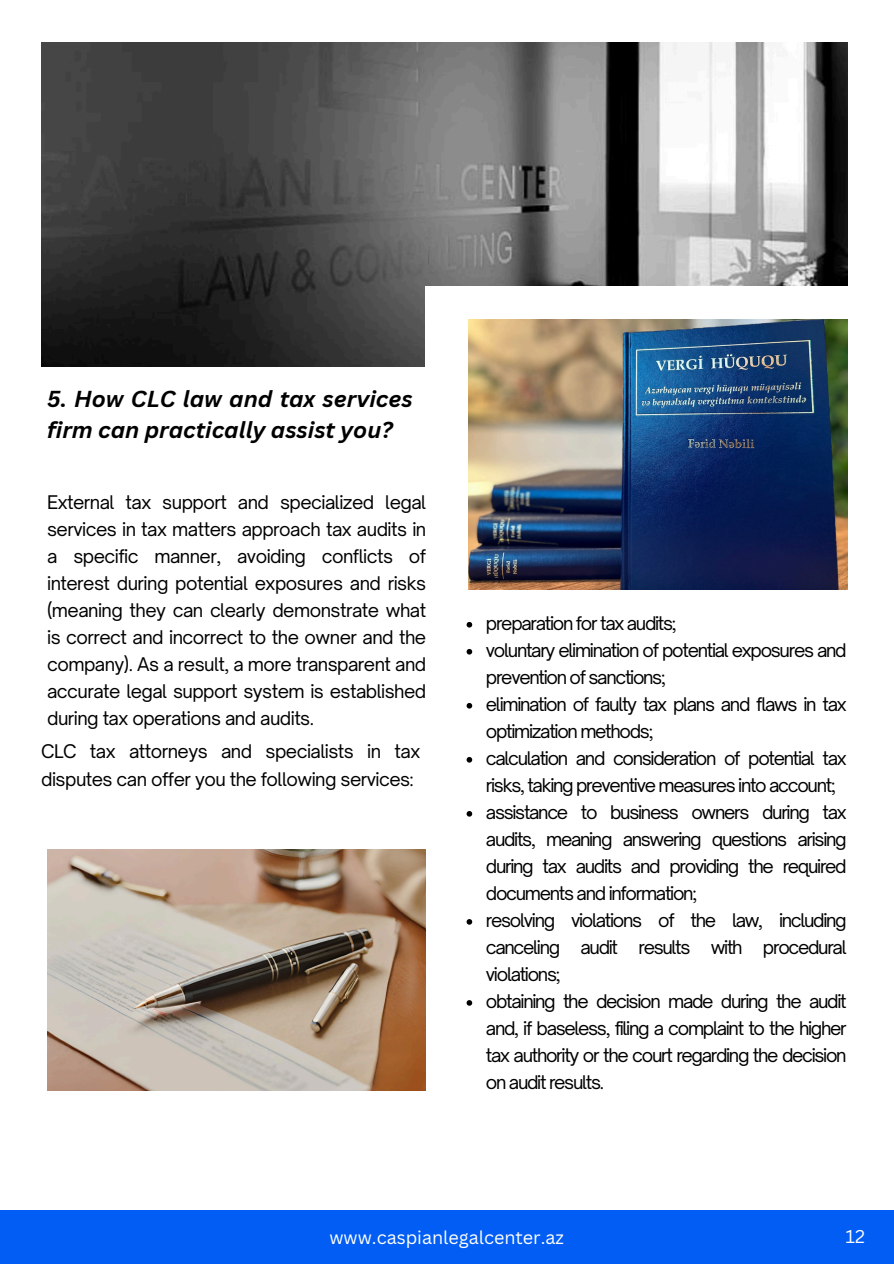
<style>
.page{position:relative;width:894px;height:1264px;background:#fff}
.page>*{position:absolute;margin:0;border:0;box-sizing:border-box;transform-origin:0 0}
.t1{font:italic 700 22.5px/30.3px "Canva Sans";color:#000}
.t2{font:18px/27px "Open Sauce One";letter-spacing:-.07em;color:#000;text-align:justify}
.t3{font:18px/27px "Open Sauce One";letter-spacing:-.03em;color:#000}
.t4{font:18px "Canva Sans";color:#fff}
</style>
<div class="page">
<div style="left:0;top:1209px;width:893px;height:54px;background:#015df4"></div>
<img style="left:41px;top:42px;width:806px;height:324px">
<div style="left:425px;top:287px;width:437px;height:329px;background:#fff"></div>
<img style="left:468px;top:319px;width:378px;height:270px">
<img style="left:47px;top:849px;width:378px;height:241px">
<svg style="left:466px;top:622px;width:6px;height:5px"></svg>
<svg style="left:466px;top:649px;width:6px;height:5px"></svg>
<svg style="left:466px;top:703px;width:6px;height:5px"></svg>
<svg style="left:466px;top:757px;width:6px;height:5px"></svg>
<svg style="left:466px;top:811px;width:6px;height:5px"></svg>
<svg style="left:466px;top:919px;width:6px;height:5px"></svg>
<svg style="left:466px;top:1000px;width:6px;height:5px"></svg>
<p class="t1" style="left:47px;top:383px;width:367px">5. How CLC law and tax services firm can practically assist you?</p>
<p class="t2" style="left:47px;top:488px;width:380px">External tax support and specialized legal services in tax matters approach tax audits in a specific manner, avoiding conflicts of interest during potential exposures and risks (meaning they can clearly demonstrate what is correct and incorrect to the owner and the company). As a result, a more transparent and accurate legal support system is established during tax operations and audits.</p>
<p class="t3" style="left:41px;top:738px;width:380px">CLC tax attorneys and specialists in tax disputes can offer you the following services:</p>
<p class="t2" style="left:486px;top:609px;width:192px">preparation for tax audits;</p>
<p class="t2" style="left:486px;top:636px;width:362px">voluntary elimination of potential exposures and prevention of sanctions;</p>
<p class="t2" style="left:486px;top:690px;width:362px">elimination of faulty tax plans and flaws in tax optimization methods;</p>
<p class="t2" style="left:486px;top:744px;width:362px">calculation and consideration of potential tax risks, taking preventive measures into account;</p>
<p class="t2" style="left:486px;top:798px;width:362px">assistance to business owners during tax audits, meaning answering questions arising during tax audits and providing the required documents and information;</p>
<p class="t2" style="left:486px;top:906px;width:362px">resolving violations of the law, including canceling audit results with procedural violations;</p>
<p class="t2" style="left:486px;top:987px;width:362px">obtaining the decision made during the audit and, if baseless, filing a complaint to the higher tax authority or the court regarding the decision on audit results.</p>
<p class="t4" style="left:329px;top:1224px;width:236px">www.caspianlegalcenter.az</p>
<p class="t4" style="left:845px;top:1223px;width:21px">12</p>
</div>
